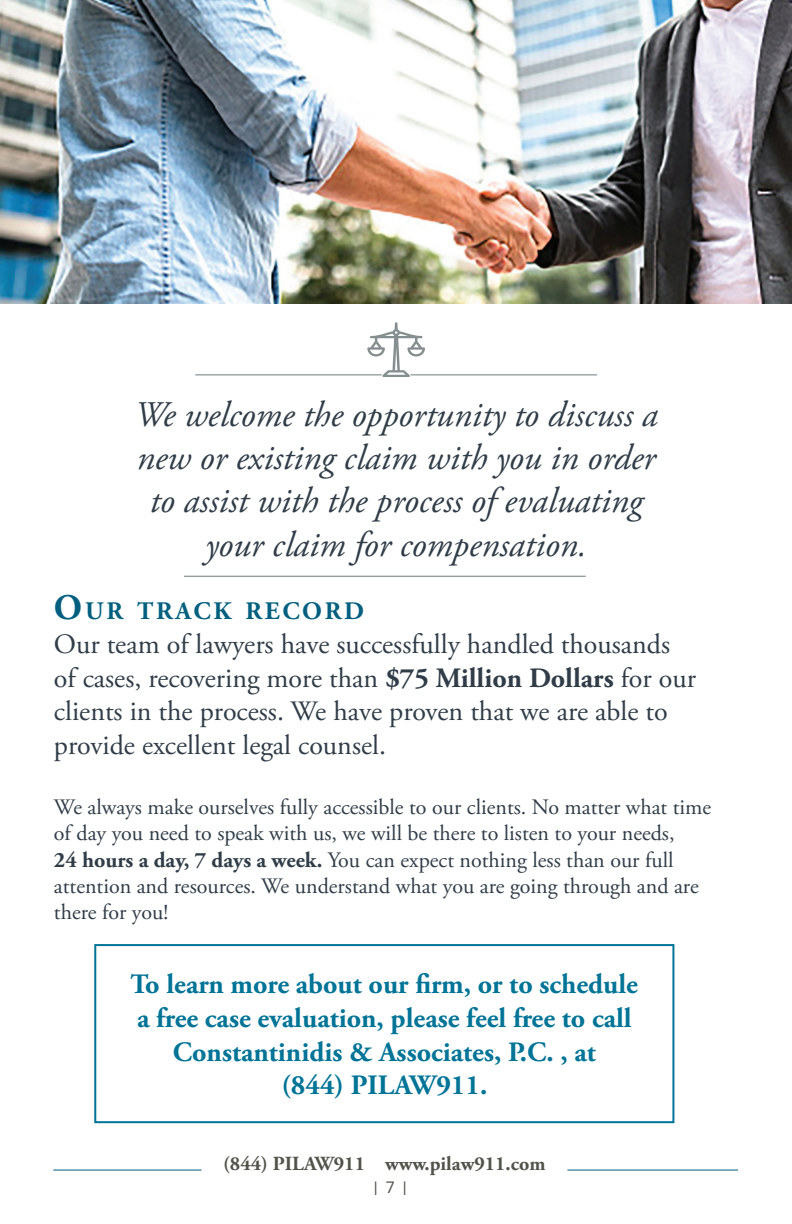
<style>
.page{position:relative;width:792px;height:1224px;background:#fff}
.page>*{position:absolute;margin:0;border:0;box-sizing:border-box;transform-origin:0 0}
.t1{font:italic 36px/43.2px "Adobe Garamond Pro";color:#303d48;text-align:center}
.t2{font:28px/33.6px "Adobe Garamond Pro";letter-spacing:-.01em;color:#303d48}
.t3{font:700 28px/33.6px "Adobe Garamond Pro";color:#007497;text-align:center}
.t4{font:700 25.2px "Adobe Garamond Pro";letter-spacing:.105em;color:#005f7f}
.t5{font:22px/26.4px "Adobe Garamond Pro";letter-spacing:-.005em;color:#303d48}
.t6{font:700 20px "Adobe Garamond Pro";color:#50534a}
.t7{font:16px "Roboto";color:#50534a}
.s1{font-size:36px}
.s2{font-weight:700}
</style>
<div class="page">
<hr style="left:53px;top:1169px;width:149px;height:1px;background:#005f7f">
<hr style="left:567px;top:1169px;width:171px;height:1px;background:#005f7f">
<hr style="left:195px;top:374px;width:402px;height:1px;background:#6e7c7c">
<svg style="left:366px;top:322px;width:60px;height:55px"></svg>
<hr style="left:184px;top:576px;width:402px;height:1px;background:#6e7c7c">
<img style="left:0;top:0;width:792px;height:303px">
<div style="left:94px;top:944px;width:580px;height:179px;border:2px solid #007497"></div>
<h1 class="t1" style="left:134px;top:394px;width:525px">We welcome the opportunity to discuss a new or existing claim with you in order to assist with the process of evaluating your claim for compensation.</h1>
<p class="t4" style="left:54px;top:597px;width:312px"><span class="s1">O</span>UR TRACK RECORD</p>
<p class="t2" style="left:54px;top:628px;width:643px">Our team of lawyers have successfully handled thousands of cases, recovering more than <span class="s2">$75 Million Dollars</span> for our clients in the process. We have proven that we are able to provide excellent legal counsel.</p>
<p class="t5" style="left:54px;top:794px;width:659px">We always make ourselves fully accessible to our clients. No matter what time of day you need to speak with us, we will be there to listen to your needs,<br><span class="s2">24 hours a day, 7 days a week.</span> You can expect nothing less than our full attention and resources. We understand what you are going through and are there for you!</p>
<p class="t3" style="left:131px;top:968px;width:509px">To learn more about our firm, or to schedule a free case evaluation, please feel free to call Constantinidis &amp; Associates, P.C. , at<br>(844) PILAW911.</p>
<p class="t6" style="left:223px;top:1152px;width:324px">(844) PILAW911 www.pilaw911.com</p>
<p class="t7" style="left:374px;top:1176px;width:35px">| 7 |</p>
</div>
